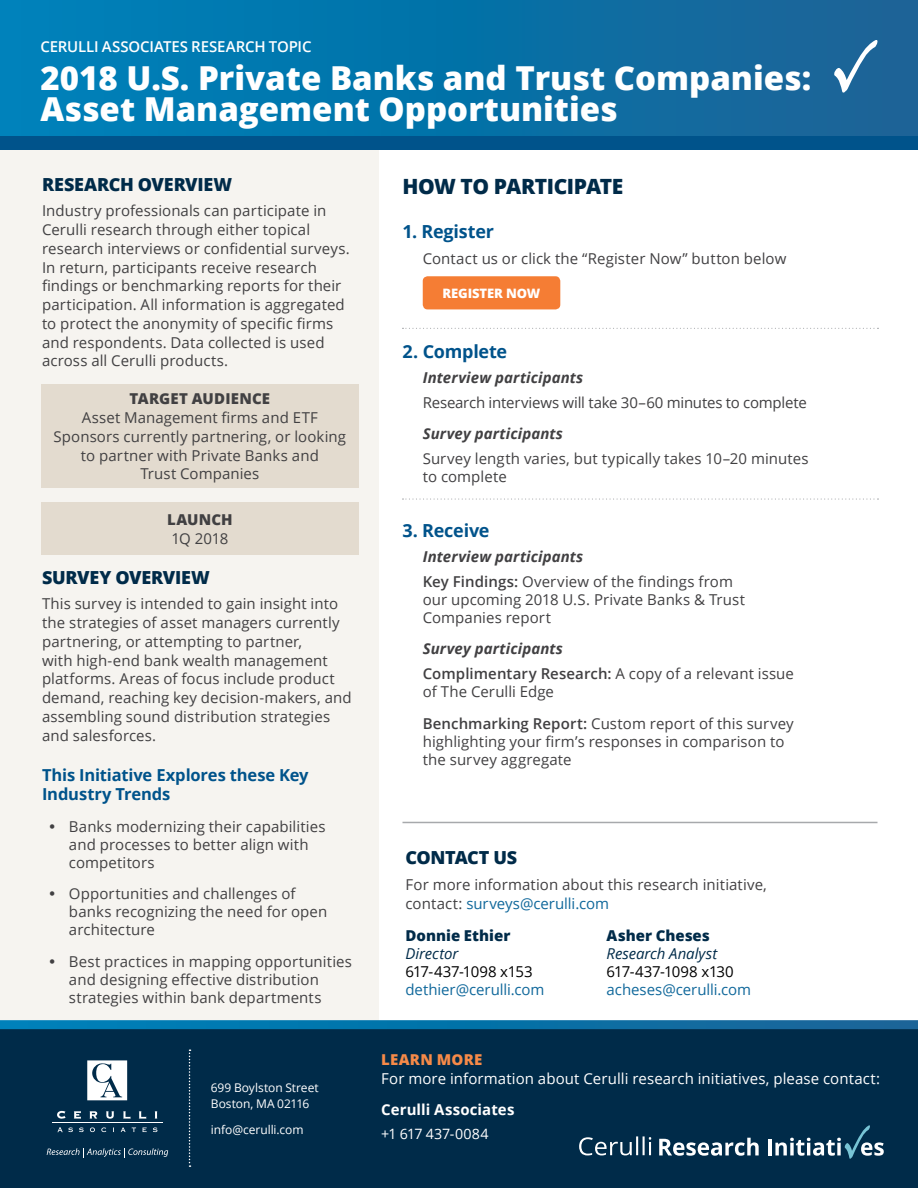
<style>
.page{position:relative;width:918px;height:1188px;background:#fff}
.page>*{position:absolute;margin:0;border:0;box-sizing:border-box;transform-origin:0 0}
.t1{font:800 33px/31.3px "Open Sans";color:#fff}
.t2{font:800 21px "Open Sans";letter-spacing:-.02em;color:#002b49}
.t3{font:800 18px "Open Sans";letter-spacing:-.015em;color:#002b49}
.t4{font:700 18px "Open Sans";letter-spacing:-.01em;color:#00538b}
.t5{font:700 16.5px/19.8px "Open Sans";letter-spacing:-.01em;color:#00538b}
.t6{font:15px/18.8px "Open Sans";letter-spacing:.005em;color:#414042}
.t7{font:15px "Open Sans";letter-spacing:.005em;color:#fff}
.t8{font:600 15px/24.8px "Open Sans";letter-spacing:.005em;color:#414042}
.t9{font:15px "Open Sans";letter-spacing:-.015em;color:#414042}
.t10{font:italic 700 15px "Open Sans";letter-spacing:.005em;color:#414042}
.t11{font:15px "Open Sans";letter-spacing:-.005em;color:#10689b}
.t12{font:15px "Open Sans";letter-spacing:-.01em;color:#000}
.t13{font:600 15px "Open Sans";letter-spacing:-.01em;color:#fff}
.t14{font:800 15px "Open Sans";color:#002b49}
.t15{font:italic 15px "Open Sans";color:#002b49}
.t16{font:800 15px "Open Sans";letter-spacing:.01em;color:#414042}
.t17{font:700 15px "Open Sans";letter-spacing:.005em;color:#fff}
.t18{font:800 15px "Open Sans";letter-spacing:.02em;color:#f68a48}
.t19{font:14.25px "Open Sans";letter-spacing:.01em;color:#fff}
.t20{font:800 13.05px "Open Sans";letter-spacing:-.01em;color:#fff}
.t21{font:12px/16.5px "Open Sans";letter-spacing:-.005em;color:#fff}
.s1{font-weight:700;font-style:italic}
.s2{font-weight:600}
.s3{font-weight:400}
.s4{color:#10689b}
</style>
<div class="page">
<div style="left:1px;top:136px;width:378px;height:892px;background:#f6f4f0"></div>
<div style="left:0;top:1025px;width:918px;height:163px;background:#002b49"></div>
<svg style="left:0;top:1020px;width:918px;height:9px;background:#0d75a9"></svg>
<svg style="left:189px;top:1050px;width:2px;height:117px"></svg>
<svg style="left:57px;top:1111px;width:9px;height:8px"></svg>
<svg style="left:74px;top:1111px;width:7px;height:8px"></svg>
<svg style="left:90px;top:1111px;width:7px;height:8px"></svg>
<svg style="left:106px;top:1111px;width:8px;height:8px"></svg>
<svg style="left:123px;top:1111px;width:8px;height:8px"></svg>
<svg style="left:139px;top:1111px;width:7px;height:8px"></svg>
<svg style="left:155px;top:1111px;width:2px;height:8px"></svg>
<hr style="left:52px;top:1123px;width:111px;height:1px;background:#fff">
<svg style="left:57px;top:1127px;width:16px;height:5px"></svg>
<svg style="left:79px;top:1127px;width:5px;height:5px"></svg>
<svg style="left:90px;top:1127px;width:5px;height:5px"></svg>
<svg style="left:101px;top:1127px;width:5px;height:5px"></svg>
<svg style="left:121px;top:1128px;width:5px;height:4px"></svg>
<svg style="left:132px;top:1127px;width:4px;height:5px"></svg>
<svg style="left:142px;top:1127px;width:5px;height:5px"></svg>
<svg style="left:153px;top:1127px;width:4px;height:5px"></svg>
<svg style="left:87px;top:1060px;width:40px;height:40px;background:#dae0e4"></svg>
<svg style="left:47px;top:1148px;width:121px;height:9px"></svg>
<div style="left:0;top:0;width:918px;height:136px;background:linear-gradient(to right,#0082bb,#1a6295)"></div>
<div style="left:0;top:136px;width:918px;height:14px;background:#00538b"></div>
<div style="left:423px;top:276px;width:137px;height:33px;background:#f57d34;border-radius:5px"></div>
<div style="left:41px;top:384px;width:317px;height:104px;background:#e3dbcf"></div>
<div style="left:41px;top:503px;width:317px;height:52px;background:#e3dbcf"></div>
<svg style="left:832px;top:38px;width:47px;height:57px;background:#3e7ca7"></svg>
<svg style="left:659px;top:1138px;width:100px;height:18px"></svg>
<hr style="left:768px;top:1139px;width:4px;height:16px;background:#fff">
<svg style="left:775px;top:1125px;width:109px;height:34px"></svg>
<svg style="left:579px;top:1136px;width:72px;height:19px"></svg>
<hr style="left:402px;top:822px;width:476px;height:1px;background:#a7a9ac">
<svg style="left:402px;top:498px;width:477px;height:2px"></svg>
<svg style="left:402px;top:328px;width:477px;height:1px"></svg>
<p class="t13" style="left:40px;top:36px;width:273px">CERULLI ASSOCIATES RESEARCH TOPIC</p>
<h1 class="t1" style="left:40px;top:61px;width:772px">2018 U.S. Private Banks and Trust Companies:<br>Asset Management Opportunities</h1>
<p class="t3" style="left:42px;top:171px;width:192px">RESEARCH OVERVIEW</p>
<p class="t6" style="left:42px;top:201px;width:309px">Industry professionals can participate in Cerulli research through either topical research interviews or confidential surveys.<br>In return, participants receive research findings or benchmarking reports for their participation. All information is aggregated to protect the anonymity of specific firms and respondents. Data collected is used across all Cerulli products.</p>
<p class="t16" style="left:130px;top:388px;width:142px">TARGET AUDIENCE</p>
<p class="t6" style="left:54px;top:408px;width:294px;text-align:center">Asset Management firms and ETF<br>Sponsors currently partnering, or looking to partner with Private Banks and<br>Trust Companies</p>
<p class="t16" style="left:167px;top:508px;width:67px">LAUNCH</p>
<p class="t6" style="left:171px;top:529px;width:58px">1Q 2018</p>
<p class="t3" style="left:42px;top:564px;width:169px">SURVEY OVERVIEW</p>
<p class="t6" style="left:42px;top:594px;width:311px">This survey is intended to gain insight into the strategies of asset managers currently partnering, or attempting to partner,<br>with high-end bank wealth management platforms. Areas of focus include product demand, reaching key decision-makers, and assembling sound distribution strategies and salesforces.</p>
<p class="t5" style="left:42px;top:764px;width:268px">This Initiative Explores these Key<br>Industry Trends</p>
<p class="t6" style="left:69px;top:817px;width:258px;line-height:18px">Banks modernizing their capabilities and processes to better align with competitors</p>
<p class="t6" style="left:69px;top:885px;width:260px;line-height:18px">Opportunities and challenges of banks recognizing the need for open architecture</p>
<p class="t6" style="left:69px;top:952px;width:284px;line-height:18px">Best practices in mapping opportunities and designing effective distribution strategies within bank departments</p>
<p class="t21" style="left:211px;top:1079px;width:109px">699 Boylston Street<br>Boston, MA 02116</p>
<p class="t21" style="left:211px;top:1121px;width:94px">info@cerulli.com</p>
<h2 class="t2" style="left:402px;top:170px;width:222px">HOW TO PARTICIPATE</h2>
<p class="t4" style="left:402px;top:219px;width:93px">1. Register</p>
<p class="t6" style="left:423px;top:249px;width:365px">Contact us or click the “Register Now” button below</p>
<p class="t20" style="left:443px;top:283px;width:99px">REGISTER NOW</p>
<p class="t4" style="left:402px;top:339px;width:106px">2. Complete</p>
<p class="t10" style="left:423px;top:367px;width:162px">Interview participants</p>
<p class="t9" style="left:423px;top:392px;width:386px">Research interviews will take 30–60 minutes to complete</p>
<p class="t10" style="left:423px;top:423px;width:142px">Survey participants</p>
<p class="t6" style="left:423px;top:449px;width:387px;line-height:18px">Survey length varies, but typically takes 10–20 minutes to complete</p>
<p class="t4" style="left:402px;top:518px;width:89px">3. Receive</p>
<p class="t6" style="left:423px;top:544px;width:312px;line-height:24.8px"><span class="s1">Interview participants<br></span><span class="s2">Key Findings:</span> Overview of the findings from</p>
<p class="t6" style="left:423px;top:590px;width:324px;line-height:18px">our upcoming 2018 U.S. Private Banks &amp; Trust<br>Companies report</p>
<p class="t8" style="left:423px;top:636px;width:373px"><span class="s1">Survey participants<br></span>Complimentary Research: <span class="s3">A copy of a relevant issue</span></p>
<p class="t6" style="left:423px;top:675px;width:373px;line-height:31.5px">of The Cerulli Edge<br><span class="s2">Benchmarking Report:</span> Custom report of this survey</p>
<p class="t6" style="left:423px;top:732px;width:363px;line-height:18px">highlighting your firm’s responses in comparison to the survey aggregate</p>
<p class="t3" style="left:405px;top:844px;width:113px">CONTACT US</p>
<p class="t6" style="left:405px;top:875px;width:363px">For more information about this research initiative, contact: <span class="s4">surveys@cerulli.com</span></p>
<p class="t14" style="left:405px;top:925px;width:106px">Donnie Ethier</p>
<p class="t15" style="left:405px;top:944px;width:54px">Director</p>
<p class="t12" style="left:405px;top:962px;width:129px">617-437-1098 x153</p>
<p class="t11" style="left:405px;top:980px;width:141px">dethier@cerulli.com</p>
<p class="t14" style="left:607px;top:925px;width:105px">Asher Cheses</p>
<p class="t15" style="left:607px;top:944px;width:112px">Research Analyst</p>
<p class="t12" style="left:607px;top:962px;width:129px">617-437-1098 x130</p>
<p class="t11" style="left:607px;top:980px;width:146px">acheses@cerulli.com</p>
<p class="t18" style="left:381px;top:1048px;width:103px">LEARN MORE</p>
<p class="t7" style="left:381px;top:1068px;width:500px">For more information about Cerulli research initiatives, please contact:</p>
<p class="t17" style="left:381px;top:1099px;width:135px">Cerulli Associates</p>
<p class="t19" style="left:381px;top:1124px;width:109px">+1 617 437-0084</p>
</div>
